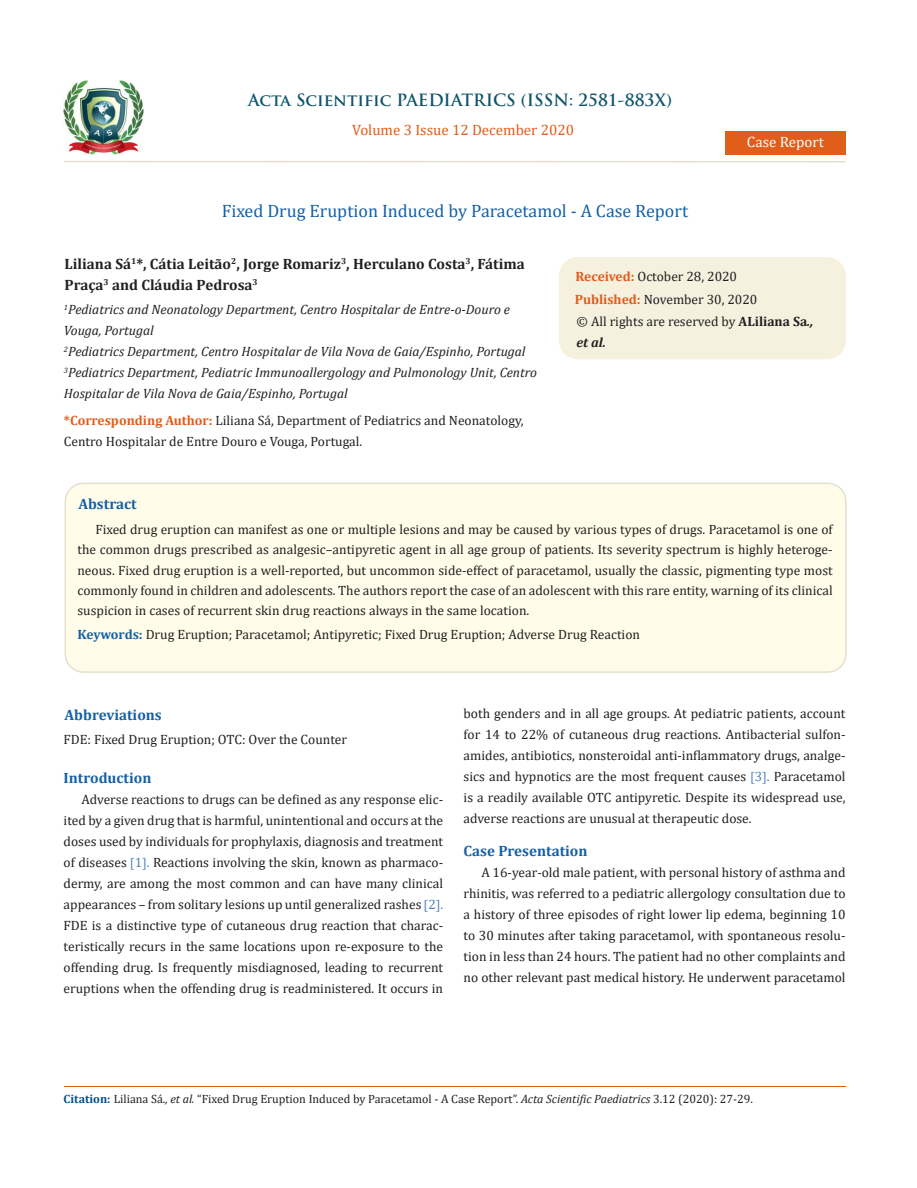
<style>
.page{position:relative;width:917px;height:1188px;background:#fff}
.page>*{position:absolute;margin:0;border:0;box-sizing:border-box;transform-origin:0 0}
.t1{font:18px "Cambria";color:#1560a6}
.t2{font:700 16.5px "Trajan Pro";color:#0e546a}
.t3{font:700 15px/21px "Cambria";color:#231f20}
._14-OS-Level1-single{font:700 15px "Cambria";color:#1560a6}
.t4{font:15px "Cambria";color:#e05d1a}
.Heading_1{font:700 15px "Cambria";color:#1560a6}
.t5{font:15px "Cambria";color:#fff}
._14-OS-Level1-single-2{font:13.5px/21px "Cambria";color:#231f20;text-align:justify}
._24-OS-Table-caption{font:13.5px/21px "Cambria";color:#231f20;text-align:justify}
.t6{font:italic 13.5px/21px "Cambria";color:#231f20}
._07-OS-Email-address{font:13.5px "Cambria";color:#231f20}
.t7{font:12px "Cambria";color:#231f20}
.s1{font-weight:700;color:#e05d1a}
.s2{font-weight:700}
.s3{font-weight:700;font-style:italic}
.s4{font-weight:700;color:#1560a6}
.s5{color:#4f81bd}
.s6{font-weight:700;color:#035089}
.s7{font-style:italic}
</style>
<div class="page">
<img style="left:63px;top:81px;width:80px;height:74px">
<div style="left:724px;top:132px;width:121px;height:23px;background:#e05d1a"></div>
<div style="left:559px;top:258px;width:286px;height:101px;background:#f6f0df;border-radius:18px"></div>
<div style="left:559px;top:257px;width:286px;height:102px;border:2px solid #f6f0df;border-radius:18px"></div>
<div style="left:65px;top:483px;width:780px;height:189px;background:#fffde9;border-radius:18px"></div>
<div style="left:65px;top:483px;width:781px;height:190px;border:2px solid #e5dfce;border-radius:18px"></div>
<hr style="left:64px;top:1087px;width:781px;height:1px;background:#e05d1a">
<hr style="left:64px;top:161px;width:781px;height:1px;background:#e5dfce">
<p class="t2" style="left:248px;top:90px;width:425px">Acta Scientific PAEDIATRICS (ISSN: 2581-883X)</p>
<p class="t4" style="left:352px;top:121px;width:223px">Volume 3 Issue 12 December 2020</p>
<p class="t5" style="left:747px;top:133px;width:78px">Case Report</p>
<p class="t1" style="left:222px;top:200px;width:468px">Fixed Drug Eruption Induced by Paracetamol - A Case Report</p>
<p class="t3" style="left:65px;top:253px;width:461px">Liliana Sá<sup>1</sup>*, Cátia Leitão<sup>2</sup>, Jorge Romariz<sup>3</sup>, Herculano Costa<sup>3</sup>, Fátima<br>Praça<sup>3</sup> and Cláudia Pedrosa<sup>3</sup></p>
<p class="t6" style="left:64px;top:298px;width:447px"><sup>1</sup>Pediatrics and Neonatology Department, Centro Hospitalar de Entre-o-Douro e<br>Vouga, Portugal</p>
<p class="t6" style="left:64px;top:340px;width:463px"><sup>2</sup>Pediatrics Department, Centro Hospitalar de Vila Nova de Gaia/Espinho, Portugal</p>
<p class="t6" style="left:64px;top:361px;width:474px"><sup>3</sup>Pediatrics Department, Pediatric Immunoallergology and Pulmonology Unit, Centro<br>Hospitalar de Vila Nova de Gaia/Espinho, Portugal</p>
<p class="_14-OS-Level1-single-2" style="left:64px;top:409px;width:461px"><span class="s1">*Corresponding Author:</span> Liliana Sá, Department of Pediatrics and Neonatology,<br>Centro Hospitalar de Entre Douro e Vouga, Portugal.</p>
<p class="_14-OS-Level1-single-2" style="left:575px;top:266px;width:163px"><span class="s1">Received:</span> October 28, 2020</p>
<p class="_14-OS-Level1-single-2" style="left:574px;top:289px;width:184px"><span class="s1">Published:</span> November 30, 2020</p>
<p class="_14-OS-Level1-single-2" style="left:576px;top:310px;width:238px">© All rights are reserved by <span class="s2">ALiliana Sa</span><span class="s3">., et al.</span></p>
<p class="_14-OS-Level1-single" style="left:78px;top:493px;width:60px">Abstract</p>
<p class="_14-OS-Level1-single-2" style="left:77px;top:519px;width:756px;line-height:20.2px;text-indent:18px">Fixed drug eruption can manifest as one or multiple lesions and may be caused by various types of drugs. Paracetamol is one of the common drugs prescribed as analgesic–antipyretic agent in all age group of patients. Its severity spectrum is highly heteroge&shy;neous. Fixed drug eruption is a well-reported, but uncommon side-effect of paracetamol, usually the classic, pigmenting type most commonly found in children and adolescents. The authors report the case of an adolescent with this rare entity, warning of its clinical suspicion in cases of recurrent skin drug reactions always in the same location.</p>
<p class="_14-OS-Level1-single-2" style="left:77px;top:624px;width:564px"><span class="s4">Keywords:</span> Drug Eruption; Paracetamol; Antipyretic; Fixed Drug Eruption; Adverse Drug Reaction</p>
<p class="Heading_1" style="left:65px;top:704px;width:99px">Abbreviations</p>
<p class="_07-OS-Email-address" style="left:64px;top:731px;width:285px">FDE: Fixed Drug Eruption; OTC: Over the Counter</p>
<p class="_14-OS-Level1-single" style="left:64px;top:767px;width:89px">Introduction</p>
<p class="_14-OS-Level1-single-2" style="left:64px;top:789px;width:381px;text-indent:18px">Adverse reactions to drugs can be defined as any response elic&shy;ited by a given drug that is harmful, unintentional and occurs at the doses used by individuals for prophylaxis, diagnosis and treatment of diseases <span class="s5">1 .</span> Reactions involving the skin, known as pharmaco&shy;dermy, are among the most common and can have many clinical appearances – from solitary lesions up until generalized rashes <span class="s5">2 .<br></span>FDE is a distinctive type of cutaneous drug reaction that charac&shy;teristically recurs in the same locations upon re-exposure to the offending drug. Is frequently misdiagnosed, leading to recurrent eruptions when the offending drug is readministered. It occurs in</p>
<p class="_14-OS-Level1-single-2" style="left:463px;top:703px;width:383px">both genders and in all age groups. At pediatric patients, account for 14 to 22% of cutaneous drug reactions. Antibacterial sulfon&shy;amides, antibiotics, nonsteroidal anti-inflammatory drugs, analge&shy;sics and hypnotics are the most frequent causes <span class="s5">3 .</span> Paracetamol is a readily available OTC antipyretic. Despite its widespread use, adverse reactions are unusual at therapeutic dose.</p>
<p class="_14-OS-Level1-single" style="left:463px;top:841px;width:125px">Case Presentation</p>
<p class="_24-OS-Table-caption" style="left:463px;top:862px;width:383px;text-indent:18px">A 16-year-old male patient, with personal history of asthma and rhinitis, was referred to a pediatric allergology consultation due to a history of three episodes of right lower lip edema, beginning 10 to 30 minutes after taking paracetamol, with spontaneous resolu&shy;tion in less than 24 hours. The patient had no other complaints and no other relevant past medical history. He underwent paracetamol</p>
<p class="t7" style="left:64px;top:1092px;width:690px"><span class="s6">Citation:</span> Liliana Sá.<span class="s7">, et al.</span> “Fixed Drug Eruption Induced by Paracetamol - A Case Report”. <span class="s7">Acta Scientific Paediatrics</span> 3.12 (2020): 27-29.</p>
</div>
